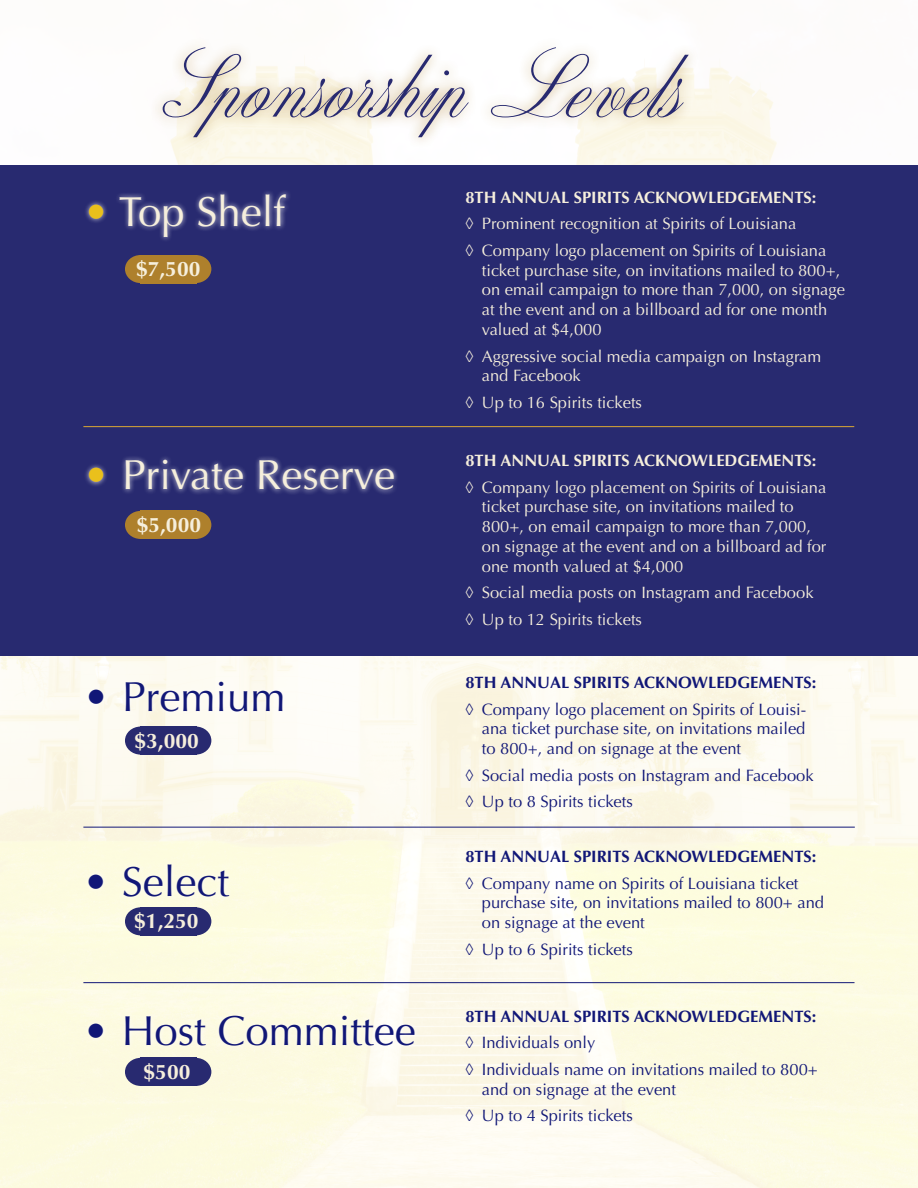
<style>
.page{position:relative;width:918px;height:1188px;background:#fff}
.page>*{position:absolute;margin:0;border:0;box-sizing:border-box;transform-origin:0 0}
.t1{font:82.5px "Altesse Std Regular 24 pt";color:#282a70}
.t2{font:42px "Optima";color:#111777}
.t3{font:42px "Optima";color:#f6efdc}
.t4{font:700 21px "Optima";color:#f6efdc}
.t5{font:16.5px/19.8px "Optima";color:#f6efdc}
.t6{font:16.5px/19.8px "Optima";color:#111777}
.t7{font:700 16.5px "Optima";color:#111777}
.t8{font:700 16.5px "Optima";color:#f6efdc}
.s1{color:#eac01c}
</style>
<div class="page">
<img style="left:0;top:67px;width:918px;height:1121px">
<div style="left:0;top:165px;width:918px;height:491px;background:#282a70"></div>
<div style="left:151px;top:36px;width:549px;height:113px;background:#ae802c;opacity:.76"></div>
<div style="left:83px;top:859px;width:151px;height:43px;background:#fdfce2"></div>
<div style="left:83px;top:1010px;width:337px;height:41px;background:#fff;opacity:.75"></div>
<div style="left:83px;top:677px;width:205px;height:40px;background:#fdfbf2"></div>
<div style="left:83px;top:455px;width:316px;height:41px;background:#fff;opacity:.75"></div>
<div style="left:83px;top:189px;width:208px;height:54px;background:#fff;opacity:.75"></div>
<hr style="left:83px;top:426px;width:771px;height:1px;background:#dba833">
<div style="left:140px;top:255px;width:57px;height:28px;background:#ae802c"></div>
<div style="left:125px;top:255px;width:31px;height:28px;background:#ae802c;border-radius:50%"></div>
<div style="left:180px;top:255px;width:31px;height:28px;background:#ae802c;border-radius:50%"></div>
<div style="left:140px;top:511px;width:57px;height:28px;background:#ae802c"></div>
<div style="left:125px;top:511px;width:31px;height:28px;background:#ae802c;border-radius:50%"></div>
<div style="left:180px;top:511px;width:31px;height:28px;background:#ae802c;border-radius:50%"></div>
<div style="left:140px;top:727px;width:57px;height:28px;background:#282a70"></div>
<div style="left:125px;top:727px;width:31px;height:28px;background:#282a70;border-radius:50%"></div>
<div style="left:180px;top:727px;width:31px;height:28px;background:#282a70;border-radius:50%"></div>
<div style="left:140px;top:907px;width:57px;height:28px;background:#282a70"></div>
<div style="left:125px;top:907px;width:31px;height:28px;background:#282a70;border-radius:50%"></div>
<div style="left:180px;top:907px;width:31px;height:28px;background:#282a70;border-radius:50%"></div>
<div style="left:140px;top:1058px;width:57px;height:28px;background:#282a70"></div>
<div style="left:125px;top:1058px;width:31px;height:28px;background:#282a70;border-radius:50%"></div>
<div style="left:180px;top:1058px;width:31px;height:28px;background:#282a70;border-radius:50%"></div>
<hr style="left:83px;top:827px;width:772px;height:1px;background:#111777">
<hr style="left:83px;top:982px;width:772px;height:1px;background:#111777">
<p class="t1" style="left:165px;top:37px;width:518px">Sponsorship Levels</p>
<p class="t3" style="left:83px;top:188px;width:203px"><span class="s1">•</span> Top Shelf</p>
<p class="t8" style="left:465px;top:187px;width:352px">8TH ANNUAL SPIRITS ACKNOWLEDGEMENTS:</p>
<p class="t5" style="left:465px;top:214px;width:333px">◊ Prominent recognition at Spirits of Louisiana</p>
<p class="t5" style="left:482px;top:241px;width:365px;text-indent:-16px">◊ Company logo placement on Spirits of Louisiana ticket purchase site, on invitations mailed to 800+, on email campaign to more than 7,000, on signage at the event and on a billboard ad for one month valued at $4,000</p>
<p class="t5" style="left:482px;top:346px;width:341px;text-indent:-16px">◊ Aggressive social media campaign on Instagram and Facebook</p>
<p class="t5" style="left:465px;top:393px;width:178px">◊ Up to 16 Spirits tickets</p>
<p class="t4" style="left:136px;top:257px;width:66px">$7,500</p>
<p class="t3" style="left:83px;top:451px;width:313px"><span class="s1">•</span> Private Reserve</p>
<p class="t8" style="left:465px;top:451px;width:352px">8TH ANNUAL SPIRITS ACKNOWLEDGEMENTS:</p>
<p class="t5" style="left:482px;top:477px;width:346px;text-indent:-16px">◊ Company logo placement on Spirits of Louisiana ticket purchase site, on invitations mailed to 800+, on email campaign to more than 7,000, on signage at the event and on a billboard ad for one month valued at $4,000</p>
<p class="t5" style="left:465px;top:583px;width:350px">◊ Social media posts on Instagram and Facebook</p>
<p class="t5" style="left:465px;top:610px;width:178px">◊ Up to 12 Spirits tickets</p>
<p class="t4" style="left:137px;top:513px;width:66px">$5,000</p>
<p class="t2" style="left:83px;top:673px;width:204px">• Premium</p>
<p class="t4" style="left:135px;top:728px;width:66px">$3,000</p>
<p class="t2" style="left:83px;top:857px;width:148px">• Select</p>
<p class="t4" style="left:134px;top:909px;width:66px">$1,250</p>
<p class="t2" style="left:83px;top:1006px;width:334px">• Host Committee</p>
<p class="t4" style="left:144px;top:1060px;width:48px">$500</p>
<p class="t7" style="left:465px;top:673px;width:352px">8TH ANNUAL SPIRITS ACKNOWLEDGEMENTS:</p>
<p class="t6" style="left:482px;top:699px;width:326px;text-align:justify;text-indent:-16px">◊ Company logo placement on Spirits of Louisi&shy;ana ticket purchase site, on invitations mailed to 800+, and on signage at the event</p>
<p class="t6" style="left:465px;top:765px;width:350px">◊ Social media posts on Instagram and Facebook</p>
<p class="t6" style="left:465px;top:792px;width:169px">◊ Up to 8 Spirits tickets</p>
<p class="t7" style="left:465px;top:847px;width:352px">8TH ANNUAL SPIRITS ACKNOWLEDGEMENTS:</p>
<p class="t6" style="left:482px;top:873px;width:344px;text-indent:-16px">◊ Company name on Spirits of Louisiana ticket purchase site, on invitations mailed to 800+ and on signage at the event</p>
<p class="t6" style="left:465px;top:939px;width:169px">◊ Up to 6 Spirits tickets</p>
<p class="t7" style="left:465px;top:1006px;width:352px">8TH ANNUAL SPIRITS ACKNOWLEDGEMENTS:</p>
<p class="t6" style="left:465px;top:1033px;width:131px">◊ Individuals only</p>
<p class="t6" style="left:482px;top:1060px;width:338px;text-indent:-16px">◊ Individuals name on invitations mailed to 800+ and on signage at the event</p>
<p class="t6" style="left:465px;top:1106px;width:169px">◊ Up to 4 Spirits tickets</p>
</div>
